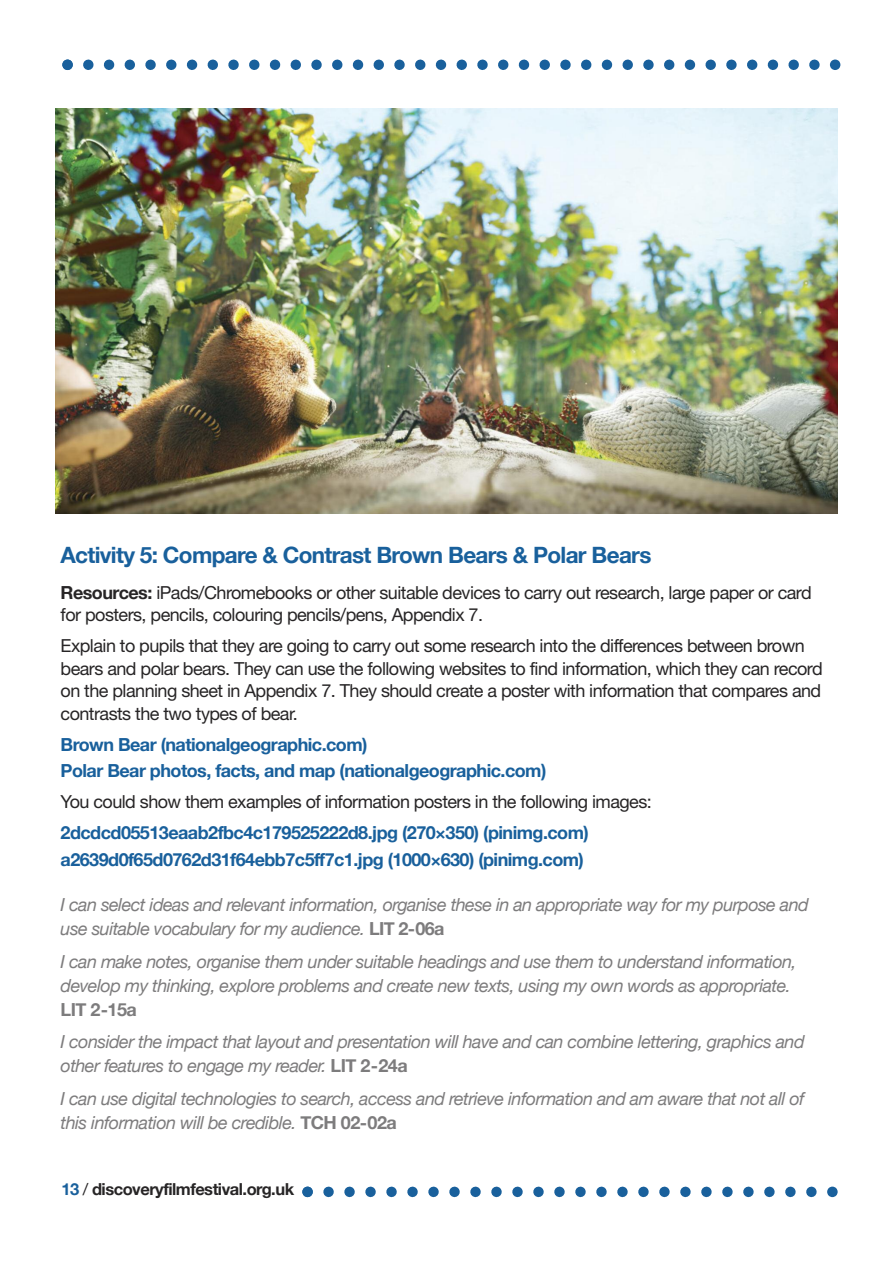
<style>
.page{position:relative;width:893px;height:1263px;background:#fff}
.page>*{position:absolute;margin:0;border:0;box-sizing:border-box;transform-origin:0 0}
.t1{font:700 22.5px "Helvetica Neue";letter-spacing:-.03em;color:#19609c}
.t2{font:italic 18px/24px "Helvetica Neue";letter-spacing:-.03em;color:#7d7c7d}
.t3{font:18px/22.5px "Helvetica Neue";letter-spacing:-.03em;color:#272526}
.t4{font:700 18px/26.7px "Helvetica Neue";letter-spacing:-.03em;color:#19609c}
.t5{font:700 18px "Helvetica Neue";letter-spacing:-.03em;color:#7d7c7d}
.t6{font:700 16.5px "Helvetica Neue";letter-spacing:-.03em;color:#272526}
.s1{font-weight:700}
.s2{font-weight:700;font-style:normal}
.s3{color:#19609c}
.s4{font-weight:400}
</style>
<div class="page">
<svg style="left:302px;top:1186px;width:536px;height:11px"></svg>
<svg style="left:62px;top:60px;width:778px;height:10px"></svg>
<img style="left:56px;top:108px;width:781px;height:406px">
<p class="t1" style="left:61px;top:541px;width:592px">Activity 5: Compare &amp; Contrast Brown Bears &amp; Polar Bears</p>
<p class="t3" style="left:61px;top:583px;width:753px"><span class="s1">Resources:</span> iPads/Chromebooks or other suitable devices to carry out research, large paper or card for posters, pencils, colouring pencils/pens, Appendix 7.</p>
<p class="t3" style="left:61px;top:636px;width:764px">Explain to pupils that they are going to carry out some research into the differences between brown bears and polar bears. They can use the following websites to find information, which they can record on the planning sheet in Appendix 7. They should create a poster with information that compares and contrasts the two types of bear.</p>
<p class="t4" style="left:61px;top:730px;width:487px">Brown Bear (nationalgeographic.com)<br>Polar Bear photos, facts, and map (nationalgeographic.com)</p>
<p class="t3" style="left:61px;top:792px;width:593px">You could show them examples of information posters in the following images:</p>
<p class="t4" style="left:61px;top:819px;width:530px">2dcdcd05513eaab2fbc4c179525222d8.jpg (270×350) (pinimg.com) a2639d0f65d0762d31f64ebb7c5ff7c1.jpg (1000×630) (pinimg.com)</p>
<p class="t2" style="left:61px;top:893px;width:750px">I can select ideas and relevant information, organise these in an appropriate way for my purpose and use suitable vocabulary for my audience. <span class="s2">LIT 2-06a</span></p>
<p class="t2" style="left:61px;top:949px;width:737px">I can make notes, organise them under suitable headings and use them to understand information, develop my thinking, explore problems and create new texts, using my own words as appropriate.</p>
<p class="t5" style="left:61px;top:998px;width:78px">LIT 2-15a</p>
<p class="t2" style="left:61px;top:1030px;width:746px">I consider the impact that layout and presentation will have and can combine lettering, graphics and other features to engage my reader. <span class="s2">LIT 2-24a</span></p>
<p class="t2" style="left:61px;top:1086px;width:745px">I can use digital technologies to search, access and retrieve information and am aware that not all of this information will be credible. <span class="s2">TCH 02-02a</span></p>
<p class="t6" style="left:61px;top:1179px;width:234px"><span class="s3">13</span> <span class="s4">/</span> discoveryfilmfestival.org.uk</p>
</div>
